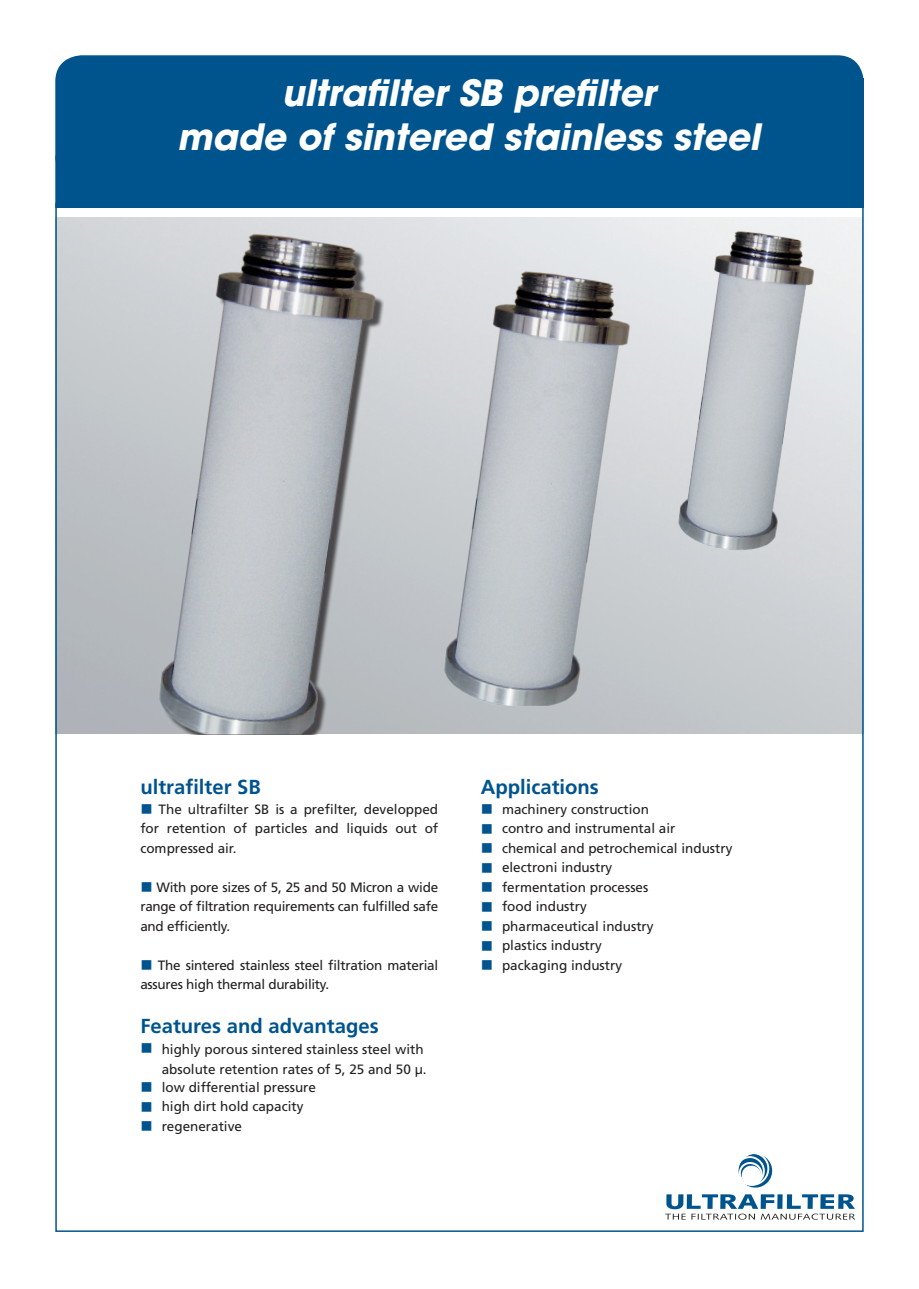
<style>
.page{position:relative;width:919px;height:1289px;background:#fff}
.page>*{position:absolute;margin:0;border:0;box-sizing:border-box;transform-origin:0 0}
.t1{font:italic 700 36px/43.2px "Avant Garde";color:#fff;text-align:center}
.t2{font:700 20.25px "Frutiger";color:#00548e}
.t3{font:13.5px/19.5px "Frutiger";color:#231f20;text-align:justify}
.t4{font:13.5px/19.5px "Frutiger";letter-spacing:-.02em;color:#231f20}
.s1{color:#00548e}
</style>
<div class="page">
<div style="left:56px;top:56px;width:806px;height:126px;background:#00548e;border-radius:26px"></div>
<div style="left:55px;top:55px;width:808px;height:128px;border:2px solid #00548e;border-radius:26px"></div>
<div style="left:56px;top:78px;width:807px;height:130px;background:#00548e"></div>
<img style="left:148px;top:223px;width:253px;height:511px">
<img style="left:434px;top:259px;width:218px;height:446px">
<img style="left:670px;top:222px;width:160px;height:346px">
<svg style="left:665px;top:1154px;width:190px;height:65px"></svg>
<h1 class="t1" style="left:177px;top:71px;width:584px">ultrafilter SB prefilter<br>made of sintered stainless steel</h1>
<h2 class="t2" style="left:140px;top:775px;width:122px">ultrafilter SB</h2>
<p class="t3" style="left:140px;top:799px;width:299px"><span class="s1">■</span> The ultrafilter SB is a prefilter, developped for retention of particles and liquids out of compressed air.</p>
<p class="t3" style="left:140px;top:877px;width:299px"><span class="s1">■</span> With pore sizes of 5, 25 and 50 Micron a wide range of filtration requirements can fulfilled safe and efficiently.</p>
<p class="t4" style="left:140px;top:955px;width:299px"><span class="s1">■</span> The sintered stainless steel filtration material assures high thermal durability.</p>
<h2 class="t2" style="left:140px;top:1014px;width:240px">Features and advantages</h2>
<p class="t3" style="left:140px;top:1039px;width:288px;text-align:right"><span class="s1">■</span> highly porous sintered stainless steel with absolute retention rates of 5, 25 and 50 µ.</p>
<p class="t3" style="left:140px;top:1077px;width:177px"><span class="s1">■</span> low differential pressure</p>
<p class="t3" style="left:140px;top:1096px;width:165px"><span class="s1">■</span> high dirt hold capacity</p>
<p class="t3" style="left:140px;top:1116px;width:103px"><span class="s1">■</span> regenerative</p>
<h2 class="t2" style="left:480px;top:775px;width:120px">Applications</h2>
<p class="t3" style="left:480px;top:799px;width:170px"><span class="s1">■</span> machinery construction</p>
<p class="t3" style="left:480px;top:818px;width:196px"><span class="s1">■</span> contro and instrumental air</p>
<p class="t3" style="left:480px;top:838px;width:253px"><span class="s1">■</span> chemical and petrochemical industry</p>
<p class="t3" style="left:480px;top:857px;width:133px"><span class="s1">■</span> electroni industry</p>
<p class="t3" style="left:480px;top:877px;width:169px"><span class="s1">■</span> fermentation processes</p>
<p class="t3" style="left:480px;top:896px;width:108px"><span class="s1">■</span> food industry</p>
<p class="t3" style="left:480px;top:916px;width:174px"><span class="s1">■</span> pharmaceutical industry</p>
<p class="t3" style="left:480px;top:935px;width:123px"><span class="s1">■</span> plastics industry</p>
<p class="t3" style="left:480px;top:955px;width:143px"><span class="s1">■</span> packaging industry</p>
</div>
